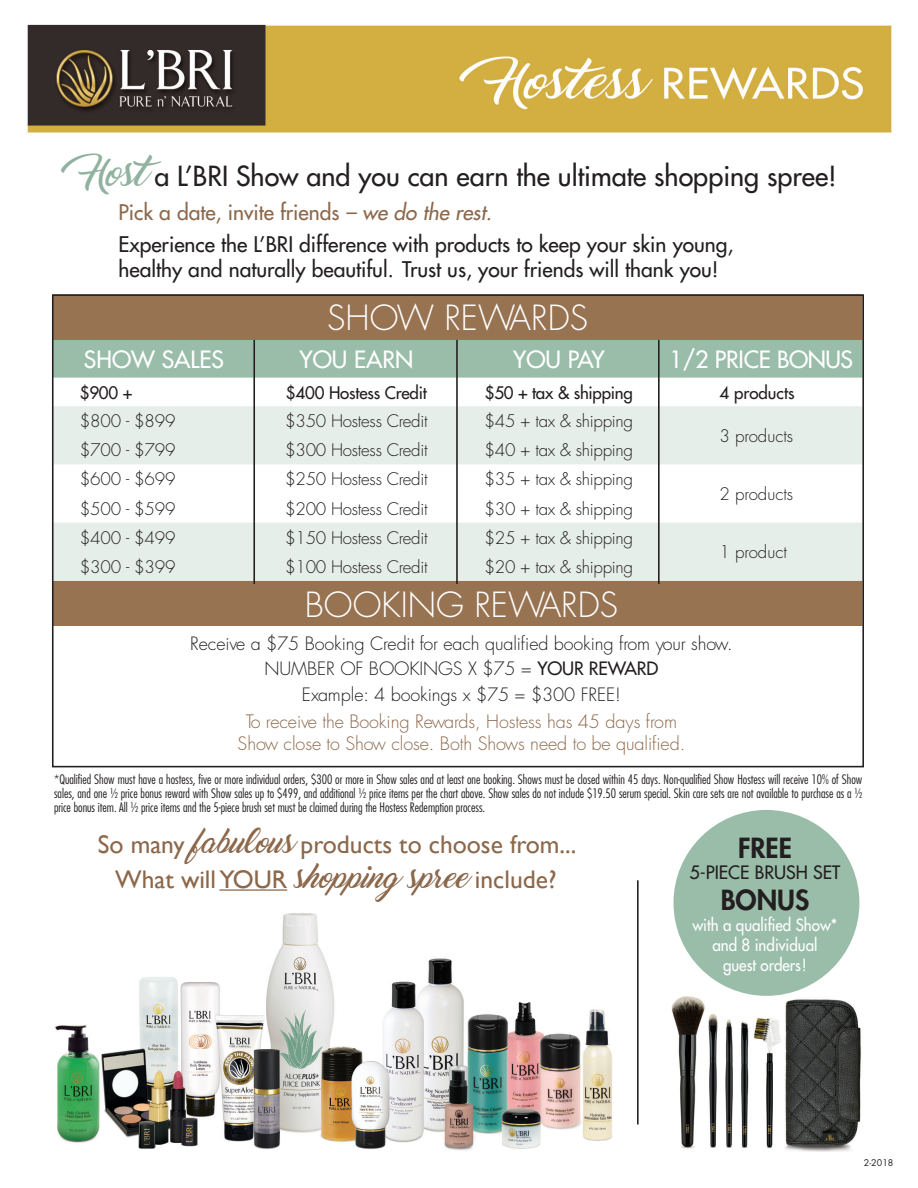
<style>
.page{position:relative;width:918px;height:1188px;background:#fff}
.page>*{position:absolute;margin:0;border:0;box-sizing:border-box;transform-origin:0 0}
.t1{font:300 33.75px "Futura";color:#fff}
.t2{font:27px "Futura";color:#231f20}
.t3{font:800 27px "Futura";color:#231f20}
.t4{font:25.5px/35.1px "Gill Sans";color:#8c684b;text-align:center}
.t5{font:23.25px "Futura";color:#fff}
.t6{font:21px/32px "Futura";color:#231f20}
.t7{font:300 18px/25.3px "Futura";letter-spacing:-.005em;color:#231f20;text-align:center}
.t8{font:300 18px/21.6px "Futura";letter-spacing:-.005em;color:#8c684b;text-align:center}
.t9{font:18px "Futura";color:#231f20}
.t10{font:300 16.8px "Futura";letter-spacing:-.015em;color:#231f20}
.t11{font:16.8px "Futura";letter-spacing:-.01em;color:#231f20}
.t12{font:16.5px/19.8px "Futura";color:#fff;text-align:center;scale:.92 1}
.t13{font:300 condensed 12.75px/14.2px "Futura";color:#231f20;text-align:justify}
.t14{font:9px "Futura";color:#231f20}
.s1{font-family:"Marguerite";font-size:31.5px;color:#90b29f}
.s2{color:#8c684b}
.s3{font-style:italic;color:#8c684b}
.s4{font-weight:400}
.s5{font-family:"Marguerite"}
</style>
<div class="page">
<img style="left:27px;top:24px;width:865px;height:109px">
<img style="left:671px;top:995px;width:190px;height:156px">
<div style="left:55px;top:297px;width:806px;height:329px;background:#977352"></div>
<div style="left:55px;top:340px;width:806px;height:38px;background:#9abdaa"></div>
<svg style="left:55px;top:378px;width:806px;height:28px"></svg>
<svg style="left:55px;top:406px;width:806px;height:175px;fill:#e5eee9"></svg>
<hr style="left:658px;top:340px;width:2px;height:244px;background:#231f20">
<hr style="left:637px;top:880px;width:2px;height:244px;background:#231f20">
<hr style="left:456px;top:340px;width:2px;height:244px;background:#231f20">
<hr style="left:253px;top:340px;width:2px;height:244px;background:#231f20">
<img style="left:55px;top:913px;width:558px;height:238px">
<div style="left:673px;top:810px;width:186px;height:186px;background:#9abdaa;border-radius:50%"></div>
<hr style="left:219px;top:889px;width:68px;height:2px;background:#8c684b">
<h2 class="t2" style="left:82px;top:159px;width:756px"><span class="s1">Host</span>a L’BRI Show and you can earn the ultimate shopping spree!</h2>
<h3 class="t6" style="left:118px;top:196px;width:617px"><span class="s2">Pick a date, invite friends</span> <span class="s3">– we do the rest.<br></span>Experience the L’BRI difference with products to keep your skin young,</h3>
<h3 class="t6" style="left:118px;top:254px;width:602px">healthy and naturally beautiful. Trust us, your friends will thank you!</h3>
<h1 class="t1" style="left:327px;top:296px;width:262px">SHOW REWARDS</h1>
<h3 class="t5" style="left:84px;top:344px;width:142px">SHOW SALES</h3>
<h3 class="t5" style="left:299px;top:344px;width:115px">YOU EARN</h3>
<h3 class="t5" style="left:513px;top:344px;width:93px">YOU PAY</h3>
<h3 class="t5" style="left:670px;top:344px;width:185px">1/2 PRICE BONUS</h3>
<h3 class="t11" style="left:80px;top:382px;width:54px">$900 +</h3>
<h3 class="t11" style="left:286px;top:382px;width:142px">$400 Hostess Credit</h3>
<h3 class="t11" style="left:485px;top:382px;width:149px">$50 + tax &amp; shipping</h3>
<h3 class="t11" style="left:720px;top:382px;width:77px">4 products</h3>
<h3 class="t10" style="left:80px;top:410px;width:97px">$800 - $899</h3>
<h3 class="t10" style="left:285px;top:410px;width:144px">$350 Hostess Credit</h3>
<h3 class="t10" style="left:485px;top:410px;width:150px">$45 + tax &amp; shipping</h3>
<h3 class="t10" style="left:720px;top:425px;width:75px">3 products</h3>
<h3 class="t10" style="left:80px;top:439px;width:97px">$700 - $799</h3>
<h3 class="t10" style="left:285px;top:439px;width:144px">$300 Hostess Credit</h3>
<h3 class="t10" style="left:485px;top:439px;width:150px">$40 + tax &amp; shipping</h3>
<h3 class="t10" style="left:80px;top:469px;width:97px">$600 - $699</h3>
<h3 class="t10" style="left:285px;top:469px;width:144px">$250 Hostess Credit</h3>
<h3 class="t10" style="left:485px;top:469px;width:150px">$35 + tax &amp; shipping</h3>
<h3 class="t10" style="left:720px;top:483px;width:75px">2 products</h3>
<h3 class="t10" style="left:80px;top:498px;width:97px">$500 - $599</h3>
<h3 class="t10" style="left:285px;top:498px;width:144px">$200 Hostess Credit</h3>
<h3 class="t10" style="left:485px;top:498px;width:150px">$30 + tax &amp; shipping</h3>
<h3 class="t10" style="left:80px;top:527px;width:97px">$400 - $499</h3>
<h3 class="t10" style="left:285px;top:527px;width:144px">$150 Hostess Credit</h3>
<h3 class="t10" style="left:485px;top:527px;width:150px">$25 + tax &amp; shipping</h3>
<h3 class="t10" style="left:720px;top:541px;width:69px">1 product</h3>
<h3 class="t10" style="left:80px;top:556px;width:97px">$300 - $399</h3>
<h3 class="t10" style="left:285px;top:556px;width:144px">$100 Hostess Credit</h3>
<h3 class="t10" style="left:485px;top:556px;width:150px">$20 + tax &amp; shipping</h3>
<h1 class="t1" style="left:305px;top:583px;width:315px">BOOKING REWARDS</h1>
<h3 class="t7" style="left:190px;top:631px;width:544px">Receive a $75 Booking Credit for each qualified booking from your show.<br>NUMBER OF BOOKINGS X $75 = <span class="s4">YOUR REWARD<br></span>Example: 4 bookings x $75 = $300 FREE!</h3>
<h3 class="t8" style="left:238px;top:711px;width:449px">To receive the Booking Rewards, Hostess has 45 days from<br>Show close to Show close. Both Shows need to be qualified.</h3>
<p class="t13" style="left:54px;top:772px;width:810px">*Qualified Show must have a hostess, five or more individual orders, $300 or more in Show sales and at least one booking. Shows must be closed within 45 days. Non-qualified Show Hostess will receive 10% of Show sales, and one ½ price bonus reward with Show sales up to $499, and additional ½ price items per the chart above. Show sales do not include $19.50 serum special. Skin care sets are not available to purchase as a ½ price bonus item. All ½ price items and the 5-piece brush set must be claimed during the Hostess Redemption process.</p>
<h2 class="t3" style="left:738px;top:830px;width:55px">FREE</h2>
<h3 class="t9" style="left:689px;top:861px;width:153px">5-PIECE BRUSH SET</h3>
<h2 class="t3" style="left:721px;top:882px;width:90px">BONUS</h2>
<p class="t12" style="left:692px;top:915px;width:159px">with a qualified Show* and 8 individual<br>guest orders!</p>
<h3 class="t4" style="left:98px;top:827px;width:480px">So many <span class="s5">fabulous</span> products to choose from...<br>What will YOUR <span class="s5">shoppingspree</span> include?</h3>
<p class="t14" style="left:864px;top:1157px;width:31px">2-2018</p>
</div>
